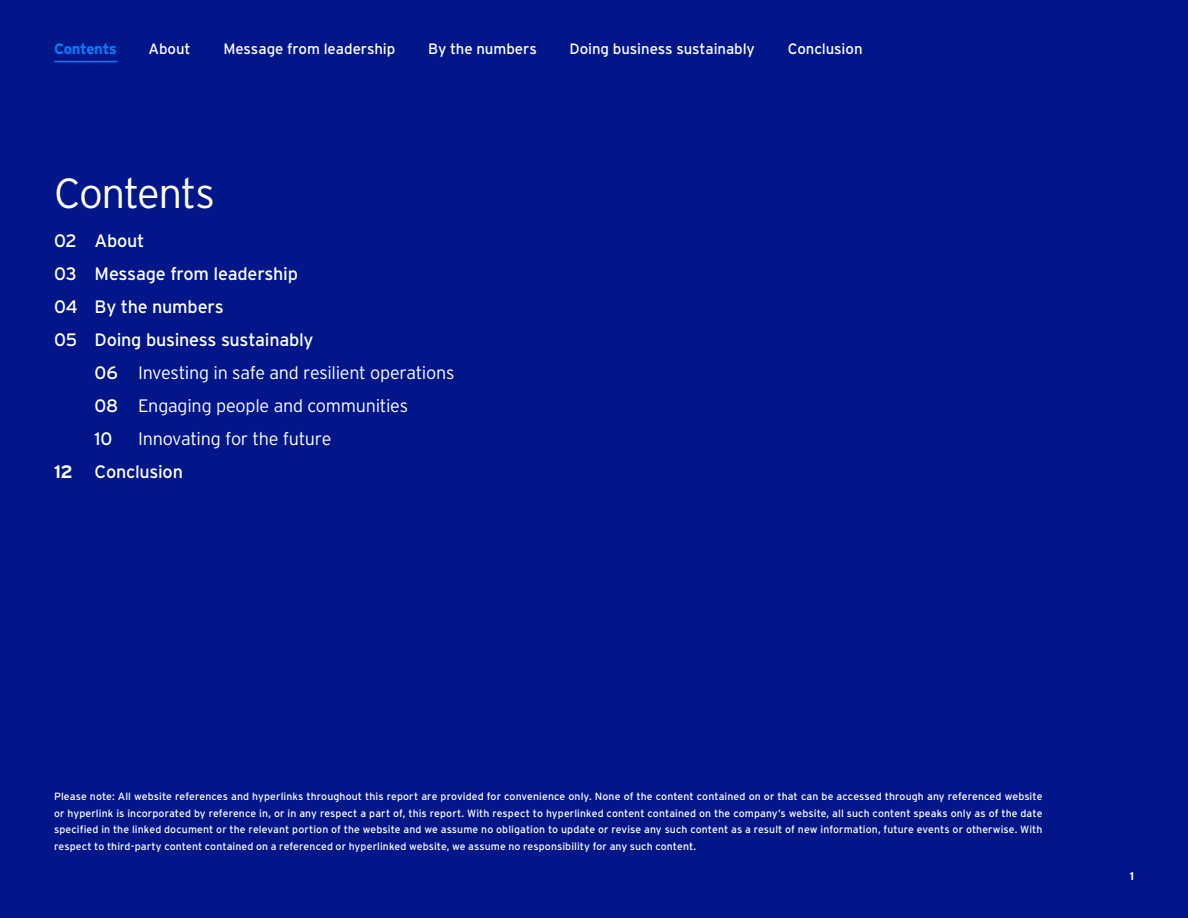
<style>
.page{position:relative;width:1188px;height:918px;background:#001689}
.page>*{position:absolute;margin:0;border:0;box-sizing:border-box;transform-origin:0 0}
.t1{font:300 42px "Interstate";letter-spacing:-.035em;color:#fff}
.t2{font:300 18px/33px "Interstate";letter-spacing:-.015em;color:#fff}
.t3{font:18px "Interstate";letter-spacing:-.015em;color:#fff}
.t4{font:15px "Interstate";letter-spacing:-.005em;color:#fff}
.t5{font:700 15px "Interstate";letter-spacing:-.025em;color:#0080ff}
.t6{font:700 11.25px "Interstate";color:#fff}
.t7{font:10.5px/16.5px "Interstate";letter-spacing:.005em;color:#fff;text-align:justify}
.s1{font-weight:400}
.s2{font-weight:700}
</style>
<div class="page">
<hr style="left:54px;top:61px;width:63px;height:1px;background:#0080ff">
<h3 class="t5" style="left:54px;top:40px;width:64px">Contents</h3>
<h3 class="t4" style="left:149px;top:40px;width:44px">About</h3>
<h3 class="t4" style="left:223px;top:40px;width:174px">Message from leadership</h3>
<h3 class="t4" style="left:428px;top:40px;width:110px">By the numbers</h3>
<h3 class="t4" style="left:570px;top:40px;width:187px">Doing business sustainably</h3>
<h3 class="t4" style="left:788px;top:40px;width:76px">Conclusion</h3>
<h1 class="t1" style="left:54px;top:169px;width:162px">Contents</h1>
<h2 class="t3" style="left:54px;top:231px;width:92px">02 About</h2>
<h2 class="t3" style="left:54px;top:264px;width:245px">03 Message from leadership</h2>
<h2 class="t3" style="left:54px;top:297px;width:171px">04 By the numbers</h2>
<h2 class="t3" style="left:54px;top:330px;width:261px">05 Doing business sustainably</h2>
<h2 class="t2" style="left:95px;top:356px;width:361px"><span class="s1">06</span> Investing in safe and resilient operations</h2>
<h2 class="t2" style="left:95px;top:389px;width:315px"><span class="s1">08</span> Engaging people and communities</h2>
<h2 class="t3" style="left:95px;top:429px;width:19px">10</h2>
<h2 class="t2" style="left:54px;top:422px;width:279px;text-indent:84px">Innovating for the future<br><span class="s2">12</span> <span class="s1">Conclusion</span></h2>
<p class="t7" style="left:54px;top:788px;width:990px">Please note: All website references and hyperlinks throughout this report are provided for convenience only. None of the content contained on or that can be accessed through any referenced website or hyperlink is incorporated by reference in, or in any respect a part of, this report. With respect to hyperlinked content contained on the company’s website, all such content speaks only as of the date specified in the linked document or the relevant portion of the website and we assume no obligation to update or revise any such content as a result of new information, future events or otherwise. With respect to third-party content contained on a referenced or hyperlinked website, we assume no responsibility for any such content.</p>
<p class="t6" style="left:1130px;top:870px;width:6px">1</p>
</div>
